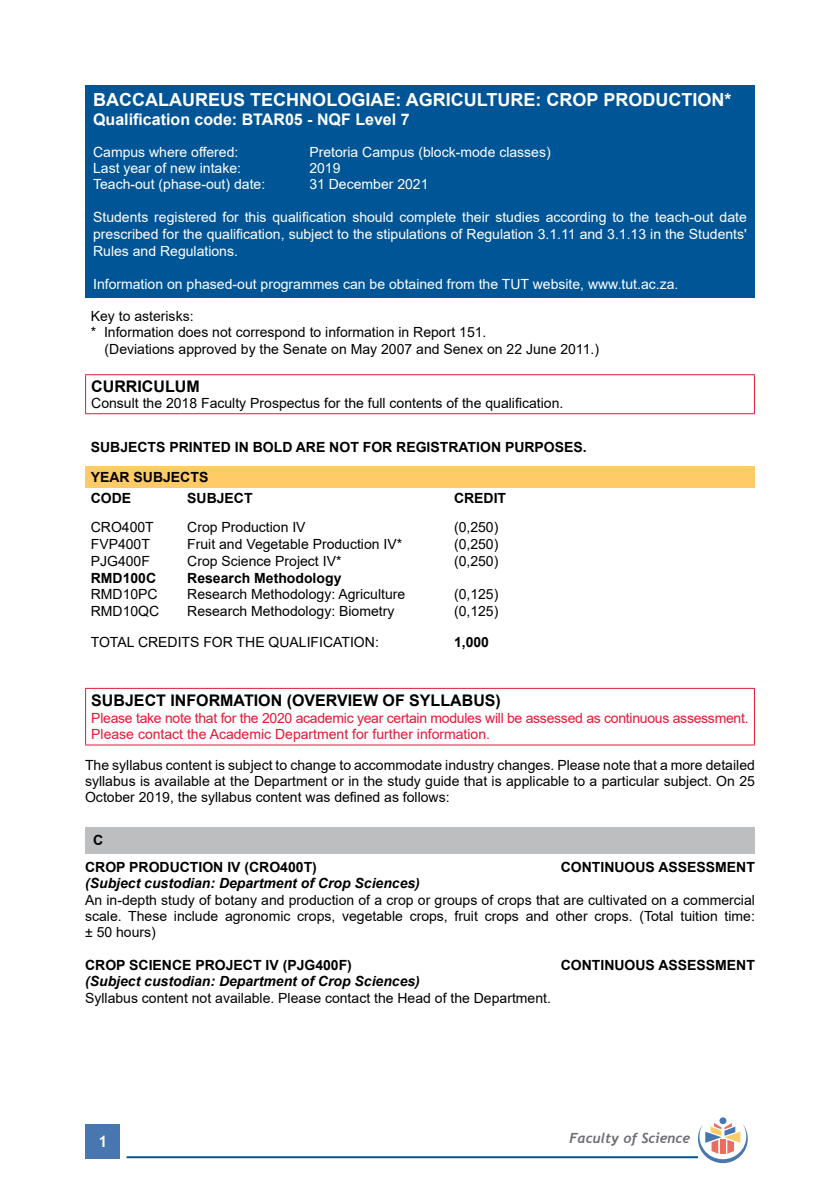
<style>
.page{position:relative;width:840px;height:1191px;background:#fff}
.page>*{position:absolute;margin:0;border:0;box-sizing:border-box;transform-origin:0 0}
.t1{font:700 18px "Arial";color:#fff}
.t2{font:700 16px "Arial";color:#000}
.t3{font:700 16px "Arial";color:#fff}
.t4{font:700 16px "Trebuchet MS";color:#fff}
.t5{font:14px/16px "Arial";color:#000;text-align:justify}
.t6{font:14px/16.8px "Arial";color:#fff;text-align:justify}
.t7{font:700 14px/29.8px "Arial";color:#000}
.t8{font:14px/16.8px "Arial";letter-spacing:-.02em;color:#e31837}
.t9{font:italic 700 14px "Arial";color:#000}
.t10{font:italic 700 14px "Trebuchet";color:#6d6e71}
</style>
<div class="page">
<div style="left:86px;top:1124px;width:34px;height:34px;background:#4777ae"></div>
<hr style="left:126px;top:1156px;width:571px;height:2px;background:#005596">
<div style="left:719px;top:1117px;width:7px;height:7px;background:#4777ae;border-radius:50%"></div>
<svg style="left:697px;top:1123px;width:50px;height:40px"></svg>
<div style="left:85px;top:85px;width:669px;height:212px;background:#005596"></div>
<hr style="left:85px;top:374px;width:669px;height:1px;background:#e31837">
<hr style="left:85px;top:375px;width:1px;height:38px;background:#e31837">
<hr style="left:753px;top:375px;width:1px;height:38px;background:#e31837">
<hr style="left:85px;top:413px;width:669px;height:1px;background:#e31837">
<div style="left:85px;top:466px;width:669px;height:21px;background:#ffcb66"></div>
<hr style="left:85px;top:688px;width:669px;height:1px;background:#e31837">
<hr style="left:85px;top:689px;width:1px;height:55px;background:#e31837">
<hr style="left:753px;top:689px;width:1px;height:55px;background:#e31837">
<hr style="left:85px;top:744px;width:669px;height:1px;background:#e31837">
<div style="left:85px;top:827px;width:669px;height:26px;background:#bcbec0"></div>
<p class="t1" style="left:93px;top:87px;width:639px">BACCALAUREUS TECHNOLOGIAE: AGRICULTURE: CROP PRODUCTION*</p>
<p class="t3" style="left:93px;top:108px;width:318px">Qualification code: BTAR05 - NQF Level 7</p>
<p class="t6" style="left:93px;top:144px;width:147px">Campus where offered:</p>
<p class="t6" style="left:309px;top:144px;width:243px">Pretoria Campus (block-mode classes)</p>
<p class="t6" style="left:93px;top:160px;width:149px">Last year of new intake:</p>
<p class="t6" style="left:309px;top:160px;width:33px">2019</p>
<p class="t6" style="left:93px;top:176px;width:173px">Teach-out (phase-out) date:</p>
<p class="t6" style="left:309px;top:176px;width:121px">31 December 2021</p>
<p class="t6" style="left:93px;top:209px;width:655px">Students registered for this qualification should complete their studies according to the teach-out date prescribed for the qualification, subject to the stipulations of Regulation 3.1.11 and 3.1.13 in the Students' Rules and Regulations.</p>
<p class="t6" style="left:93px;top:276px;width:586px">Information on phased-out programmes can be obtained from the TUT website, www.tut.ac.za.</p>
<p class="t5" style="left:91px;top:308px;width:104px">Key to asterisks:</p>
<p class="t5" style="left:91px;top:324px;width:397px">* Information does not correspond to information in Report 151.</p>
<p class="t5" style="left:104px;top:341px;width:495px">(Deviations approved by the Senate on May 2007 and Senex on 22 June 2011.)</p>
<p class="t2" style="left:91px;top:375px;width:110px">CURRICULUM</p>
<p class="t5" style="left:91px;top:395px;width:473px">Consult the 2018 Faculty Prospectus for the full contents of the qualification.</p>
<p class="t7" style="left:91px;top:432px;width:497px">SUBJECTS PRINTED IN BOLD ARE NOT FOR REGISTRATION PURPOSES.<br>YEAR SUBJECTS</p>
<p class="t7" style="left:91px;top:484px;width:42px">CODE</p>
<p class="t7" style="left:187px;top:484px;width:67px">SUBJECT</p>
<p class="t7" style="left:454px;top:484px;width:54px">CREDIT</p>
<p class="t5" style="left:91px;top:519px;width:65px">CRO400T</p>
<p class="t5" style="left:187px;top:519px;width:120px">Crop Production IV</p>
<p class="t5" style="left:454px;top:519px;width:46px">(0,250)</p>
<p class="t5" style="left:91px;top:536px;width:61px">FVP400T</p>
<p class="t5" style="left:187px;top:536px;width:216px">Fruit and Vegetable Production IV*</p>
<p class="t5" style="left:454px;top:536px;width:46px">(0,250)</p>
<p class="t5" style="left:91px;top:553px;width:61px">PJG400F</p>
<p class="t5" style="left:187px;top:553px;width:156px">Crop Science Project IV*</p>
<p class="t5" style="left:454px;top:553px;width:46px">(0,250)</p>
<p class="t7" style="left:91px;top:563px;width:67px">RMD100C</p>
<p class="t7" style="left:187px;top:563px;width:156px">Research Methodology</p>
<p class="t5" style="left:91px;top:586px;width:68px">RMD10PC</p>
<p class="t5" style="left:187px;top:586px;width:219px">Research Methodology: Agriculture</p>
<p class="t5" style="left:454px;top:586px;width:46px">(0,125)</p>
<p class="t5" style="left:91px;top:603px;width:70px">RMD10QC</p>
<p class="t5" style="left:187px;top:603px;width:208px">Research Methodology: Biometry</p>
<p class="t5" style="left:454px;top:603px;width:46px">(0,125)</p>
<p class="t5" style="left:91px;top:634px;width:289px">TOTAL CREDITS FOR THE QUALIFICATION:</p>
<p class="t7" style="left:454px;top:627px;width:37px">1,000</p>
<p class="t2" style="left:91px;top:689px;width:411px">SUBJECT INFORMATION (OVERVIEW OF SYLLABUS)</p>
<p class="t8" style="left:91px;top:709px;width:658px">Please take note that for the 2020 academic year certain modules will be assessed as continuous assessment.<br>Please contact the Academic Department for further information.</p>
<p class="t5" style="left:85px;top:757px;width:671px">The syllabus content is subject to change to accommodate industry changes. Please note that a more detailed syllabus is available at the Department or in the study guide that is applicable to a particular subject. On 25<br>October 2019, the syllabus content was defined as follows:</p>
<p class="t7" style="left:85px;top:827px;width:233px;line-height:26.4px;text-indent:8px">C<br>CROP PRODUCTION IV (CRO400T)</p>
<p class="t7" style="left:560px;top:852px;width:195px">CONTINUOUS ASSESSMENT</p>
<p class="t9" style="left:85px;top:874px;width:336px">(Subject custodian: Department of Crop Sciences)</p>
<p class="t5" style="left:85px;top:891px;width:671px">An in-depth study of botany and production of a crop or groups of crops that are cultivated on a commercial scale. These include agronomic crops, vegetable crops, fruit crops and other crops. (Total tuition time: ± 50 hours)</p>
<p class="t7" style="left:85px;top:950px;width:268px">CROP SCIENCE PROJECT IV (PJG400F)</p>
<p class="t7" style="left:560px;top:950px;width:195px">CONTINUOUS ASSESSMENT</p>
<p class="t9" style="left:85px;top:972px;width:336px">(Subject custodian: Department of Crop Sciences)</p>
<p class="t5" style="left:85px;top:990px;width:467px">Syllabus content not available. Please contact the Head of the Department.</p>
<p class="t4" style="left:98px;top:1131px;width:11px">1</p>
<p class="t10" style="left:569px;top:1129px;width:122px">Faculty of Science</p>
</div>
